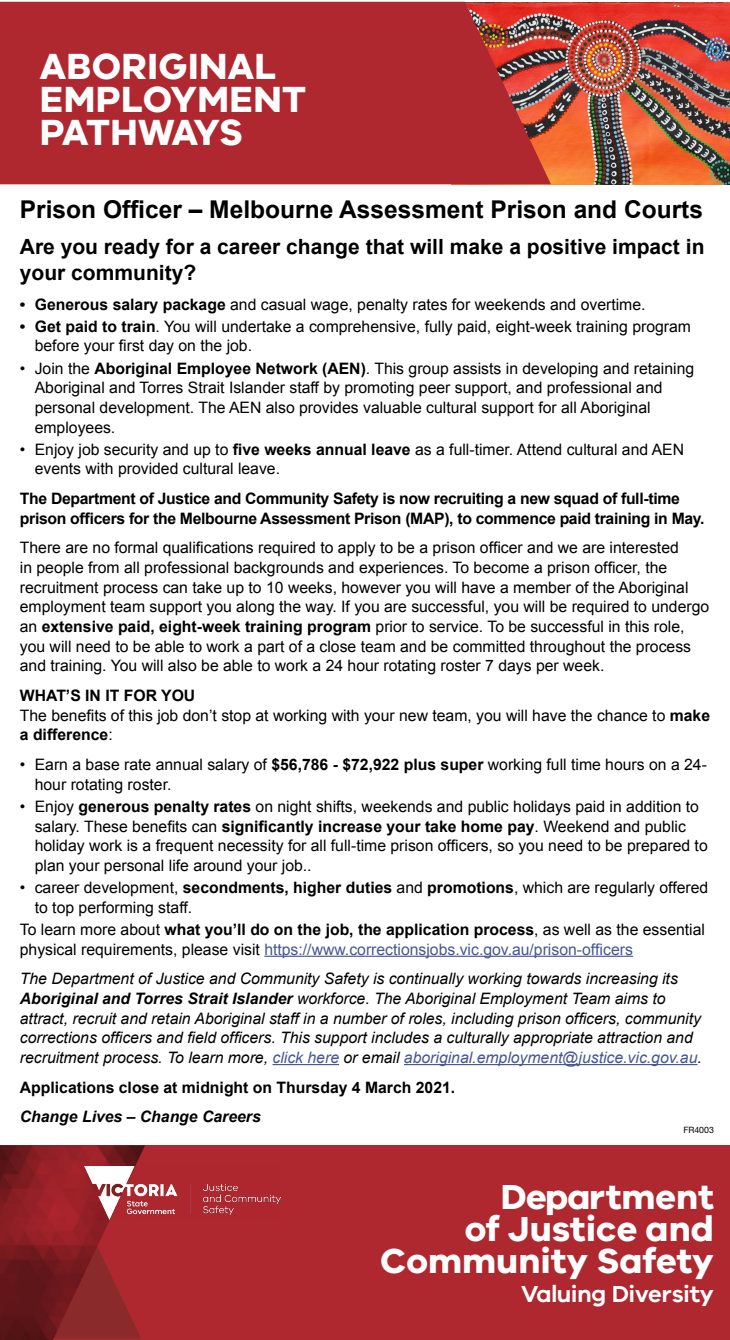
<style>
.page{position:relative;width:730px;height:1340px;background:#fff}
.page>*{position:absolute;margin:0;border:0;box-sizing:border-box;transform-origin:0 0}
.t1{font:700 37.62px/33.1px "VIC";letter-spacing:.01em;color:#fff}
.t2{font:700 35.88px/32.2px "VIC";color:#fff;text-align:right}
.t3{font:700 24.5px "Arial";color:#000}
.t4{font:600 23.8px "VIC";letter-spacing:-.025em;color:#fff}
.t5{font:700 21px/25.9px "Arial";color:#000}
.t6{font:15.75px/19.6px "Arial";color:#000}
.t7{font:italic 15.75px/19.6px "Arial";color:#000}
.t8{font:700 15.75px/19.6px "Arial";letter-spacing:-.02em;color:#000}
.t9{font:700 15.75px "Arial";color:#000}
.t10{font:italic 700 15.75px "Arial";color:#000}
.t11{font:8.75px "Helvetica Neue LT Std";color:#000}
.s1{font-weight:700}
.s2{color:#465792}
</style>
<div class="page">
<hr style="left:264px;top:955px;width:368px;height:1px;background:#465792">
<hr style="left:272px;top:1064px;width:67px;height:1px;background:#465792">
<hr style="left:404px;top:1064px;width:293px;height:1px;background:#465792">
<div style="left:0;top:1145px;width:729px;height:194px;background:#af272f"></div>
<img style="left:0;top:1145px;width:145px;height:194px">
<img style="left:84px;top:1166px;width:196px;height:53px">
<img style="left:550px;top:2px;width:179px;height:182px">
<div style="left:0;top:2px;width:550px;height:182px;background:#af272f"></div>
<h1 class="t1" style="left:40px;top:48px;width:267px">ABORIGINAL<br>EMPLOYMENT<br>PATHWAYS</h1>
<h3 class="t3" style="left:20px;top:193px;width:684px">Prison Officer – Melbourne Assessment Prison and Courts</h3>
<h3 class="t5" style="left:20px;top:234px;width:685px">Are you ready for a career change that will make a positive impact in your community?</h3>
<p class="t6" style="left:20px;top:294px;width:627px"><span class="s1">• Generous salary package</span> and casual wage, penalty rates for weekends and overtime.</p>
<p class="t6" style="left:35px;top:316px;width:657px;text-indent:-15px"><span class="s1">• Get paid to train</span>. You will undertake a comprehensive, fully paid, eight-week training program before your first day on the job.</p>
<p class="t6" style="left:35px;top:358px;width:660px;text-indent:-15px">• Join the <span class="s1">Aboriginal Employee Network (AEN)</span>. This group assists in developing and retaining Aboriginal and Torres Strait Islander staff by promoting peer support, and professional and personal development. The AEN also provides valuable cultural support for all Aboriginal employees.</p>
<p class="t6" style="left:35px;top:439px;width:650px;text-indent:-15px">• Enjoy job security and up to <span class="s1">five weeks annual leave</span> as a full-timer. Attend cultural and AEN events with provided cultural leave.</p>
<p class="t8" style="left:20px;top:489px;width:686px">The Department of Justice and Community Safety is now recruiting a new squad of full-time prison officers for the Melbourne Assessment Prison (MAP), to commence paid training in May.</p>
<p class="t6" style="left:20px;top:538px;width:690px">There are no formal qualifications required to apply to be a prison officer and we are interested<br>in people from all professional backgrounds and experiences. To become a prison officer, the recruitment process can take up to 10 weeks, however you will have a member of the Aboriginal employment team support you along the way. If you are successful, you will be required to undergo an <span class="s1">extensive paid, eight-week training program</span> prior to service. To be successful in this role, you will need to be able to work a part of a close team and be committed throughout the process and training. You will also be able to work a 24 hour rotating roster 7 days per week.</p>
<p class="t6" style="left:20px;top:686px;width:691px"><span class="s1">WHAT’S IN IT FOR YOU<br></span>The benefits of this job don’t stop at working with your new team, you will have the chance to <span class="s1">make a difference</span>:</p>
<p class="t6" style="left:35px;top:755px;width:673px;text-indent:-15px">• Earn a base rate annual salary of <span class="s1">$56,786 - $72,922 plus super</span> working full time hours on a 24- hour rotating roster.</p>
<p class="t6" style="left:35px;top:796px;width:674px;text-indent:-15px">• Enjoy <span class="s1">generous penalty rates</span> on night shifts, weekends and public holidays paid in addition to salary. These benefits can <span class="s1">significantly increase your take home pay</span>. Weekend and public holiday work is a frequent necessity for all full-time prison officers, so you need to be prepared to plan your personal life around your job..</p>
<p class="t6" style="left:35px;top:877px;width:674px;text-indent:-15px">• career development, <span class="s1">secondments, higher duties</span> and <span class="s1">promotions</span>, which are regularly offered to top performing staff.</p>
<p class="t6" style="left:20px;top:919px;width:686px">To learn more about <span class="s1">what you’ll do on the job, the application process</span>, as well as the essential physical requirements, please visit <span class="s2">https://www.correctionsjobs.vic.gov.au/prison-officers</span></p>
<p class="t7" style="left:20px;top:969px;width:683px">The Department of Justice and Community Safety is continually working towards increasing its <span class="s1">Aboriginal and Torres Strait Islander</span> workforce. The Aboriginal Employment Team aims to attract, recruit and retain Aboriginal staff in a number of roles, including prison officers, community corrections officers and field officers. This support includes a culturally appropriate attraction and recruitment process. To learn more, <span class="s2">click here</span> or email <span class="s2">aboriginal.employment@justice.vic.gov.au</span>.</p>
<p class="t9" style="left:20px;top:1076px;width:436px">Applications close at midnight on Thursday 4 March 2021.</p>
<p class="t10" style="left:20px;top:1106px;width:242px">Change Lives – Change Careers</p>
<p class="t11" style="left:683px;top:1124px;width:32px">FR4003</p>
<h2 class="t2" style="left:380px;top:1179px;width:335px">Department<br>of Justice and<br>Community Safety</h2>
<h3 class="t4" style="left:521px;top:1279px;width:194px">Valuing Diversity</h3>
</div>
